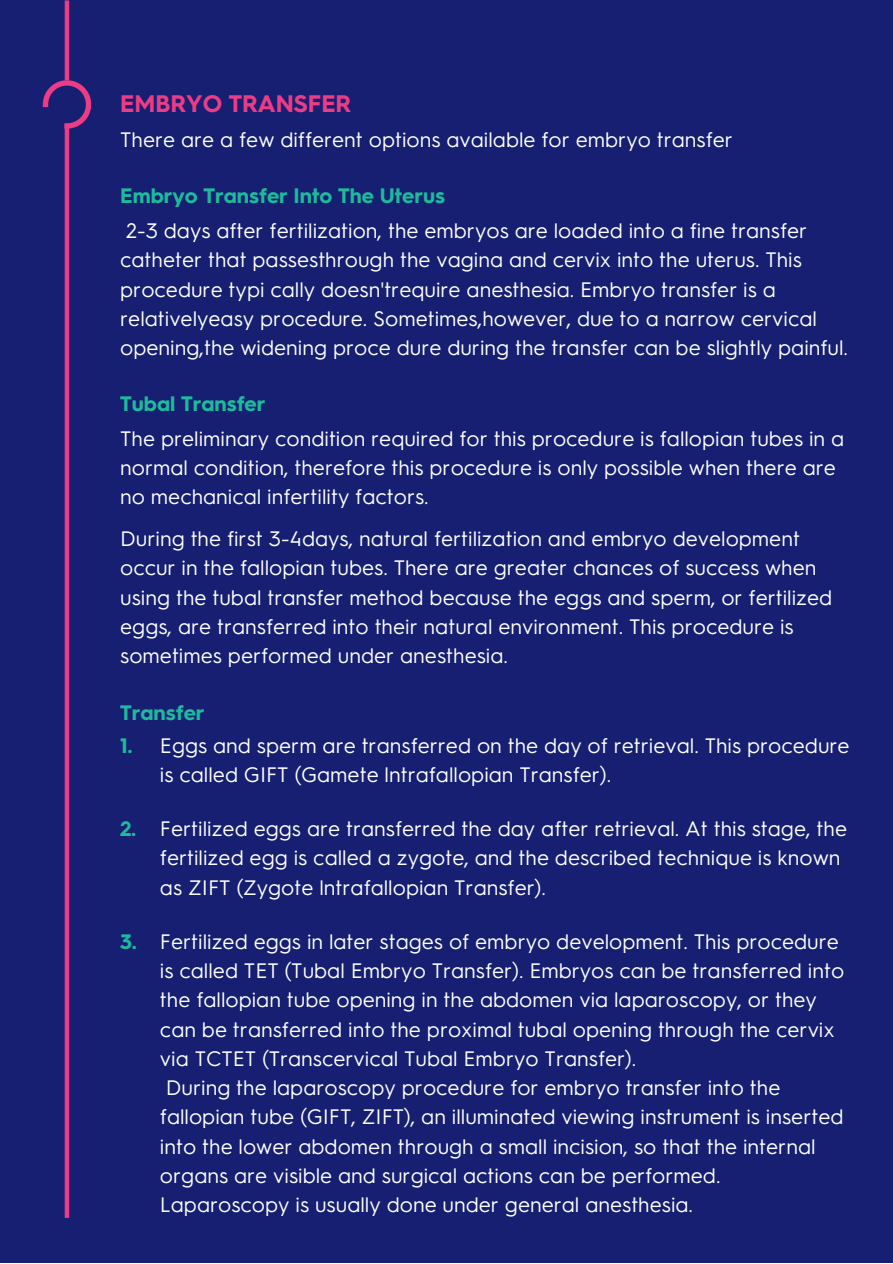
<style>
.page{position:relative;width:893px;height:1264px;background:#fff}
.page>*{position:absolute;margin:0;border:0;box-sizing:border-box;transform-origin:0 0}
.t1{font:700 24px "Hurme Geometric Sans 3";color:#eb3c85}
.t2{font:21px/29.2px "Hurme Geometric Sans 3";color:#fff}
.t3{font:700 21px "Hurme Geometric Sans 3";color:#1dba9b}
</style>
<div class="page">
<div style="left:0;top:0;width:892px;height:1262px;background:#161f72"></div>
<svg style="left:43px;top:80px;width:48px;height:49px"></svg>
<hr style="left:65px;top:0;width:4px;height:80px;background:#eb3c85">
<hr style="left:65px;top:128px;width:4px;height:1089px;background:#eb3c85">
<p class="t1" style="left:120px;top:87px;width:233px">EMBRYO TRANSFER</p>
<p class="t2" style="left:120px;top:124px;width:614px">There are a few different options available for embryo transfer</p>
<p class="t3" style="left:120px;top:181px;width:326px">Embryo Transfer Into The Uterus</p>
<p class="t2" style="left:120px;top:215px;width:729px">2-3 days after fertilization, the embryos are loaded into a fine transfer catheter that passesthrough the vagina and cervix into the uterus. This procedure typi cally doesn'trequire anesthesia. Embryo transfer is a relativelyeasy procedure. Sometimes,however, due to a narrow cervical opening,the widening proce dure during the transfer can be slightly painful.</p>
<p class="t3" style="left:120px;top:389px;width:147px">Tubal Transfer</p>
<p class="t2" style="left:120px;top:422px;width:725px">The preliminary condition required for this procedure is fallopian tubes in a normal condition, therefore this procedure is only possible when there are no mechanical infertility factors.</p>
<p class="t2" style="left:120px;top:522px;width:713px">During the first 3-4days, natural fertilization and embryo development occur in the fallopian tubes. There are greater chances of success when using the tubal transfer method because the eggs and sperm, or fertilized eggs, are transferred into their natural environment. This procedure is sometimes performed under anesthesia.</p>
<p class="t3" style="left:120px;top:697px;width:86px">Transfer</p>
<p class="t3" style="left:120px;top:730px;width:14px">1.</p>
<p class="t3" style="left:120px;top:814px;width:17px">2.</p>
<p class="t3" style="left:120px;top:926px;width:18px">3.</p>
<p class="t2" style="left:160px;top:729px;width:691px">Eggs and sperm are transferred on the day of retrieval. This procedure is called GIFT (Gamete lntrafallopian Transfer).</p>
<p class="t2" style="left:160px;top:812px;width:688px">Fertilized eggs are transferred the day after retrieval. At this stage, the fertilized egg is called a zygote, and the described technique is known as ZIFT (Zygote lntrafallopian Transfer).</p>
<p class="t2" style="left:160px;top:925px;width:685px">Fertilized eggs in later stages of embryo development. This procedure is called TET (Tubal Embryo Transfer). Embryos can be transferred into the fallopian tube opening in the abdomen via laparoscopy, or they can be transferred into the proximal tubal opening through the cervix via TCTET (Transcervical Tubal Embryo Transfer).<br>During the laparoscopy procedure for embryo transfer into the fallopian tube (GIFT, ZIFT), an illuminated viewing instrument is inserted into the lower abdomen through a small incision, so that the internal organs are visible and surgical actions can be performed.<br>Laparoscopy is usually done under gen eral anesthesia.</p>
</div>
